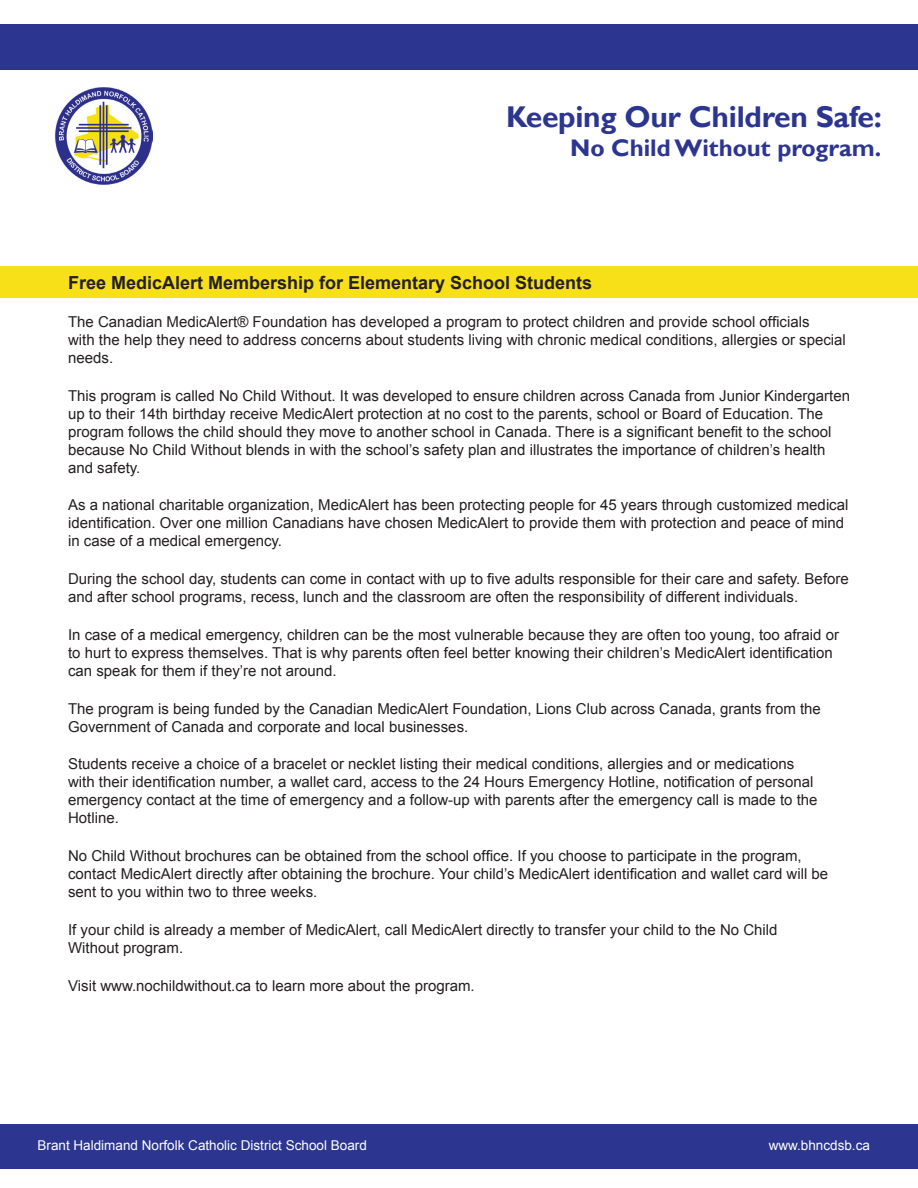
<style>
.page{position:relative;width:918px;height:1188px;background:#fff}
.page>*{position:absolute;margin:0;border:0;box-sizing:border-box;transform-origin:0 0}
.t1{font:700 30px "Gill Sans";letter-spacing:-.01em;color:#2c3590}
.t2{font:700 24px "Gill Sans";color:#2c3590}
.heading_hyperlink{font:700 18px "Arial";color:#231f20}
.heading_hyperlink-2{font:15px/18px "Arial";color:#231f20}
.t3{font:13.5px "Arial";color:#fff}
</style>
<div class="page">
<div style="left:0;top:266px;width:918px;height:32px;background:#f7e018"></div>
<div style="left:0;top:25px;width:918px;height:45px;background:#2c3590"></div>
<div style="left:0;top:1124px;width:918px;height:45px;background:#2c3590"></div>
<img style="left:56px;top:88px;width:96px;height:96px">
<p class="t1" style="left:506px;top:99px;width:377px">Keeping Our Children Safe:</p>
<p class="t2" style="left:570px;top:133px;width:313px">No Child Without program.</p>
<p class="heading_hyperlink" style="left:68px;top:271px;width:526px">Free MedicAlert Membership for Elementary School Students</p>
<p class="heading_hyperlink-2" style="left:68px;top:313px;width:779px">The Canadian MedicAlert® Foundation has developed a program to protect children and provide school officials<br>with the help they need to address concerns about students living with chronic medical conditions, allergies or special needs.</p>
<p class="heading_hyperlink-2" style="left:68px;top:387px;width:783px">This program is called No Child Without. It was developed to ensure children across Canada from Junior Kindergarten up to their 14th birthday receive MedicAlert protection at no cost to the parents, school or Board of Education. The program follows the child should they move to another school in Canada. There is a significant benefit to the school because No Child Without blends in with the school’s safety plan and illustrates the importance of children’s health and safety.</p>
<p class="heading_hyperlink-2" style="left:68px;top:496px;width:782px">As a national charitable organization, MedicAlert has been protecting people for 45 years through customized medical identification. Over one million Canadians have chosen MedicAlert to provide them with protection and peace of mind in case of a medical emergency.</p>
<p class="heading_hyperlink-2" style="left:68px;top:570px;width:782px">During the school day, students can come in contact with up to five adults responsible for their care and safety. Before and after school programs, recess, lunch and the classroom are often the responsibility of different individuals.</p>
<p class="heading_hyperlink-2" style="left:68px;top:626px;width:772px">In case of a medical emergency, children can be the most vulnerable because they are often too young, too afraid or to hurt to express themselves. That is why parents often feel better knowing their children’s MedicAlert identification can speak for them if they’re not around.</p>
<p class="heading_hyperlink-2" style="left:68px;top:700px;width:754px">The program is being funded by the Canadian MedicAlert Foundation, Lions Club across Canada, grants from the<br>Government of Canada and corporate and local businesses.</p>
<p class="heading_hyperlink-2" style="left:68px;top:755px;width:751px">Students receive a choice of a bracelet or necklet listing their medical conditions, allergies and or medications with their identification number, a wallet card, access to the 24 Hours Emergency Hotline, notification of personal emergency contact at the time of emergency and a follow-up with parents after the emergency call is made to the Hotline.</p>
<p class="heading_hyperlink-2" style="left:68px;top:847px;width:762px">No Child Without brochures can be obtained from the school office. If you choose to participate in the program, contact MedicAlert directly after obtaining the brochure. Your child’s MedicAlert identification and wallet card will be sent to you within two to three weeks.</p>
<p class="heading_hyperlink-2" style="left:68px;top:921px;width:711px">If your child is already a member of MedicAlert, call MedicAlert directly to transfer your child to the No Child<br>Without program.</p>
<p class="heading_hyperlink-2" style="left:68px;top:977px;width:408px">Visit www.nochildwithout.ca to learn more about the program.</p>
<p class="t3" style="left:38px;top:1136px;width:331px">Brant Haldimand Norfolk Catholic District School Board</p>
<p class="t3" style="left:769px;top:1136px;width:103px">www.bhncdsb.ca</p>
</div>
